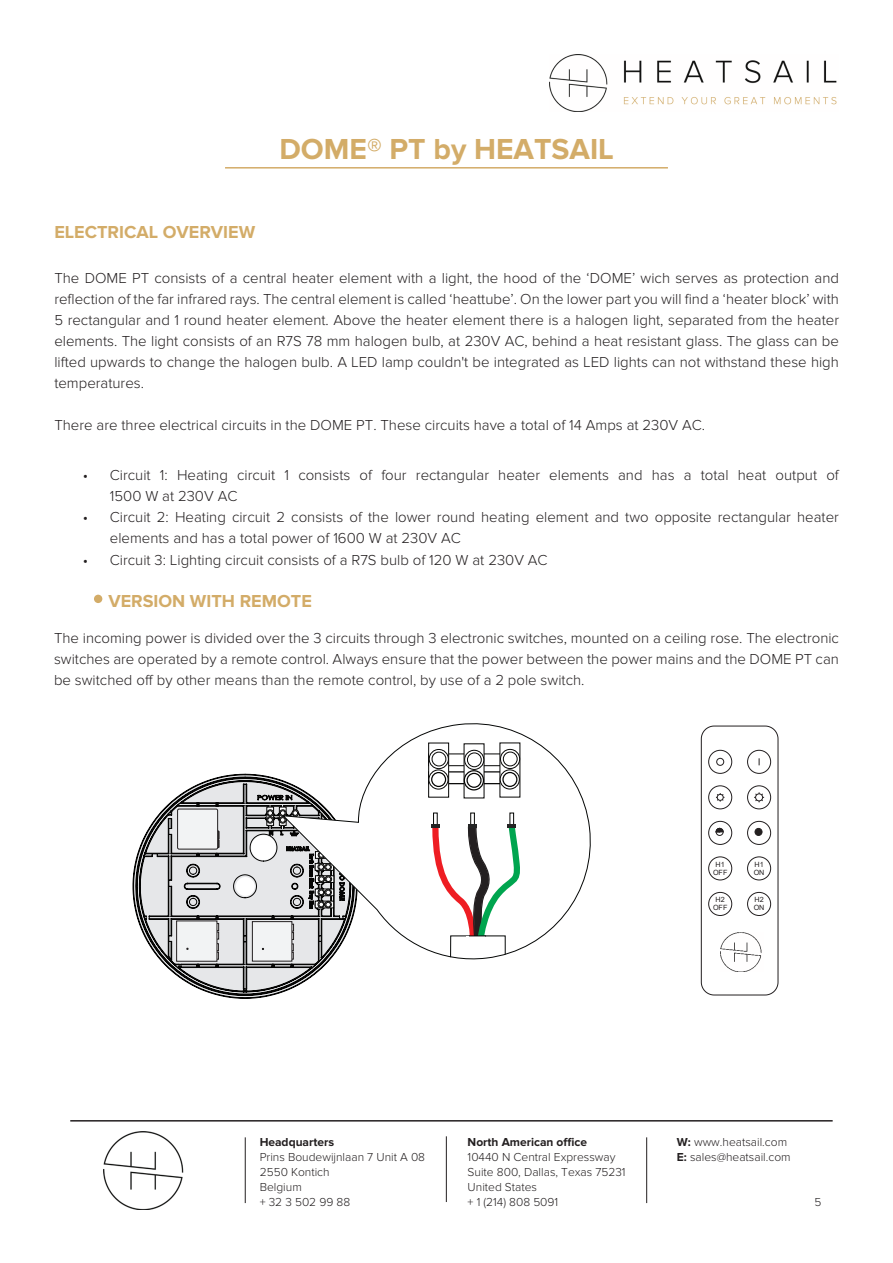
<style>
.page{position:relative;width:893px;height:1263px;background:#fff}
.page>*{position:absolute;margin:0;border:0;box-sizing:border-box;transform-origin:0 0}
.t1{font:700 30px "Proxima Nova";color:#d3ac68}
.t2{font:700 18px "Proxima Nova";color:#d3ac68}
.t3{font:300 15px/21px "Proxima Nova";color:#231f20;text-align:justify}
.t4{font:300 12px/15px "Proxima Nova";color:#231f20}
.t5{font:700 12px "Proxima Nova";color:#231f20}
.t6{font:7.2px/8.1px "Arial";color:#231f20;text-align:center}
.s1{font-weight:700}
</style>
<div class="page">
<img style="left:103px;top:1131px;width:81px;height:78px">
<hr style="left:646px;top:1137px;width:1px;height:66px;background:#231f20">
<hr style="left:446px;top:1136px;width:1px;height:66px;background:#231f20">
<hr style="left:245px;top:1137px;width:1px;height:66px;background:#231f20">
<img style="left:550px;top:54px;width:287px;height:57px">
<hr style="left:225px;top:167px;width:443px;height:2px;background:#d3ac68">
<hr style="left:70px;top:1120px;width:763px;height:1px;background:#231f20">
<svg style="left:132px;top:774px;width:196px;height:225px"></svg>
<div style="left:216px;top:831px;width:3px;height:17px;border:1px solid #231f20"></div>
<div style="left:178px;top:809px;width:40px;height:40px;background:#f2f3f4;border-radius:2px"></div>
<div style="left:177px;top:809px;width:41px;height:40px;border:1px solid #231f20;border-radius:2px"></div>
<svg style="left:217px;top:923px;width:2px;height:36px"></svg>
<div style="left:177px;top:921px;width:40px;height:40px;background:#f2f3f4"></div>
<div style="left:252px;top:922px;width:40px;height:39px;background:#f2f3f4"></div>
<div style="left:252px;top:921px;width:40px;height:40px;border:1px solid #231f20"></div>
<div style="left:266px;top:807px;width:8px;height:19px;border:1px solid #050504"></div>
<div style="left:267px;top:809px;width:7px;height:7px;border:1px solid #050504;border-radius:50%"></div>
<div style="left:267px;top:816px;width:7px;height:7px;border:1px solid #050504;border-radius:50%"></div>
<svg style="left:267px;top:810px;width:6px;height:13px"></svg>
<div style="left:279px;top:807px;width:7px;height:18px;background:#888887"></div>
<div style="left:279px;top:807px;width:7px;height:19px;border:1px solid #050504"></div>
<div style="left:279px;top:809px;width:7px;height:7px;border:1px solid #050504;border-radius:50%"></div>
<div style="left:279px;top:817px;width:7px;height:6px;background:#171716;border-radius:50%"></div>
<div style="left:279px;top:816px;width:7px;height:7px;border:1px solid #050504;border-radius:50%"></div>
<svg style="left:280px;top:810px;width:2px;height:13px"></svg>
<svg style="left:282px;top:723px;width:309px;height:240px"></svg>
<svg style="left:429px;top:754px;width:90px;height:12px"></svg>
<div style="left:428px;top:753px;width:92px;height:13px;border:1px solid #050504"></div>
<svg style="left:429px;top:772px;width:88px;height:12px"></svg>
<div style="left:428px;top:771px;width:90px;height:13px;border:1px solid #050504"></div>
<svg style="left:466px;top:745px;width:16px;height:51px"></svg>
<svg style="left:464px;top:771px;width:19px;height:19px"></svg>
<div style="left:464px;top:770px;width:20px;height:20px;border:1px solid #050504;border-radius:50%"></div>
<svg style="left:467px;top:773px;width:14px;height:14px"></svg>
<div style="left:466px;top:773px;width:16px;height:15px;border:1px solid #050504;border-radius:50%"></div>
<svg style="left:465px;top:750px;width:19px;height:19px"></svg>
<div style="left:464px;top:750px;width:20px;height:20px;border:1px solid #050504;border-radius:50%"></div>
<div style="left:467px;top:753px;width:14px;height:14px;background:#fff;border-radius:50%"></div>
<div style="left:467px;top:752px;width:15px;height:15px;border:1px solid #050504;border-radius:50%"></div>
<div style="left:429px;top:743px;width:20px;height:54px;background:#fff"></div>
<div style="left:428px;top:742px;width:21px;height:56px;border:1px solid #050504"></div>
<svg style="left:429px;top:770px;width:19px;height:19px"></svg>
<div style="left:428px;top:769px;width:20px;height:20px;border:1px solid #050504;border-radius:50%"></div>
<div style="left:432px;top:772px;width:14px;height:14px;background:#fff;border-radius:50%"></div>
<div style="left:431px;top:772px;width:15px;height:15px;border:1px solid #050504;border-radius:50%"></div>
<svg style="left:429px;top:749px;width:19px;height:20px"></svg>
<div style="left:429px;top:749px;width:20px;height:20px;border:1px solid #050504;border-radius:50%"></div>
<div style="left:432px;top:752px;width:14px;height:14px;background:#fff;border-radius:50%"></div>
<div style="left:432px;top:752px;width:14px;height:14px;border:1px solid #050504;border-radius:50%"></div>
<svg style="left:501px;top:744px;width:17px;height:51px"></svg>
<svg style="left:500px;top:770px;width:19px;height:19px"></svg>
<div style="left:500px;top:769px;width:20px;height:20px;border:1px solid #050504;border-radius:50%"></div>
<div style="left:503px;top:772px;width:14px;height:14px;background:#fff;border-radius:50%"></div>
<div style="left:502px;top:772px;width:15px;height:15px;border:1px solid #050504;border-radius:50%"></div>
<svg style="left:500px;top:749px;width:20px;height:19px"></svg>
<div style="left:500px;top:749px;width:20px;height:20px;border:1px solid #050504;border-radius:50%"></div>
<div style="left:503px;top:752px;width:14px;height:14px;background:#fff;border-radius:50%"></div>
<div style="left:503px;top:752px;width:15px;height:14px;border:1px solid #050504;border-radius:50%"></div>
<div style="left:433px;top:813px;width:4px;height:12px;border:1px solid #040503"></div>
<div style="left:471px;top:813px;width:4px;height:12px;border:1px solid #040503"></div>
<div style="left:510px;top:813px;width:4px;height:12px;border:1px solid #040503"></div>
<svg style="left:429px;top:817px;width:91px;height:141px"></svg>
<div style="left:251px;top:835px;width:25px;height:25px;background:#fff;border-radius:50%"></div>
<div style="left:236px;top:877px;width:19px;height:19px;background:#fff;border-radius:50%"></div>
<div style="left:94px;top:595px;width:8px;height:8px;background:#d3ac68;border-radius:50%"></div>
<svg style="left:701px;top:726px;width:77px;height:269px"></svg>
<img style="left:721px;top:932px;width:42px;height:39px">
<h1 class="t1" style="left:279px;top:131px;width:336px">DOME® PT by HEATSAIL</h1>
<p class="t2" style="left:54px;top:221px;width:202px">ELECTRICAL OVERVIEW</p>
<p class="t3" style="left:54px;top:268px;width:786px">The DOME PT consists of a central heater element with a light, the hood of the ‘DOME’ wich serves as protection and reflection of the far infrared rays. The central element is called ‘heattube’. On the lower part you will find a ‘heater block’ with 5 rectangular and 1 round heater element. Above the heater element there is a halogen light, separated from the heater elements. The light consists of an R7S 78 mm halogen bulb, at 230V AC, behind a heat resistant glass. The glass can be lifted upwards to change the halogen bulb. A LED lamp couldn't be integrated as LED lights can not withstand these high temperatures.</p>
<p class="t3" style="left:54px;top:415px;width:652px">There are three electrical circuits in the DOME PT. These circuits have a total of 14 Amps at 230V AC.</p>
<p class="t3" style="left:110px;top:465px;width:730px;text-indent:-27px">• Circuit 1: Heating circuit 1 consists of four rectangular heater elements and has a total heat output of<br>1500 W at 230V AC</p>
<p class="t3" style="left:110px;top:507px;width:731px;text-indent:-27px">• Circuit 2: Heating circuit 2 consists of the lower round heating element and two opposite rectangular heater elements and has a total power of 1600 W at 230V AC</p>
<p class="t3" style="left:83px;top:549px;width:466px">• Circuit 3: Lighting circuit consists of a R7S bulb of 120 W at 230V AC</p>
<p class="t2" style="left:108px;top:590px;width:205px">VERSION WITH REMOTE</p>
<p class="t3" style="left:54px;top:628px;width:786px">The incoming power is divided over the 3 circuits through 3 electronic switches, mounted on a ceiling rose. The electronic switches are operated by a remote control. Always ensure that the power between the power mains and the DOME PT can be switched off by other means than the remote control, by use of a 2 pole switch.</p>
<p class="t6" style="left:713px;top:860px;width:16px">H1<br>OFF</p>
<p class="t6" style="left:754px;top:860px;width:12px;text-align:left">H1<br>ON</p>
<p class="t6" style="left:713px;top:895px;width:16px">H2<br>OFF</p>
<p class="t6" style="left:754px;top:895px;width:12px;text-align:left">H2<br>ON</p>
<p class="t5" style="left:260px;top:1135px;width:76px">Headquarters</p>
<p class="t4" style="left:260px;top:1149px;width:167px">Prins Boudewijnlaan 7 Unit A 08<br>2550 Kontich<br>Belgium<br>+ 32 3 502 99 88</p>
<p class="t5" style="left:468px;top:1135px;width:121px">North American office</p>
<p class="t4" style="left:468px;top:1149px;width:160px">10440 N Central Expressway<br>Suite 800, Dallas, Texas 75231<br>United States<br>+ 1 (214) 808 5091</p>
<p class="t4" style="left:677px;top:1134px;width:115px"><span class="s1">W:</span> www.heatsail.com<br><span class="s1">E:</span> sales@heatsail.com</p>
<p class="t4" style="left:814px;top:1194px;width:8px">5</p>
</div>
